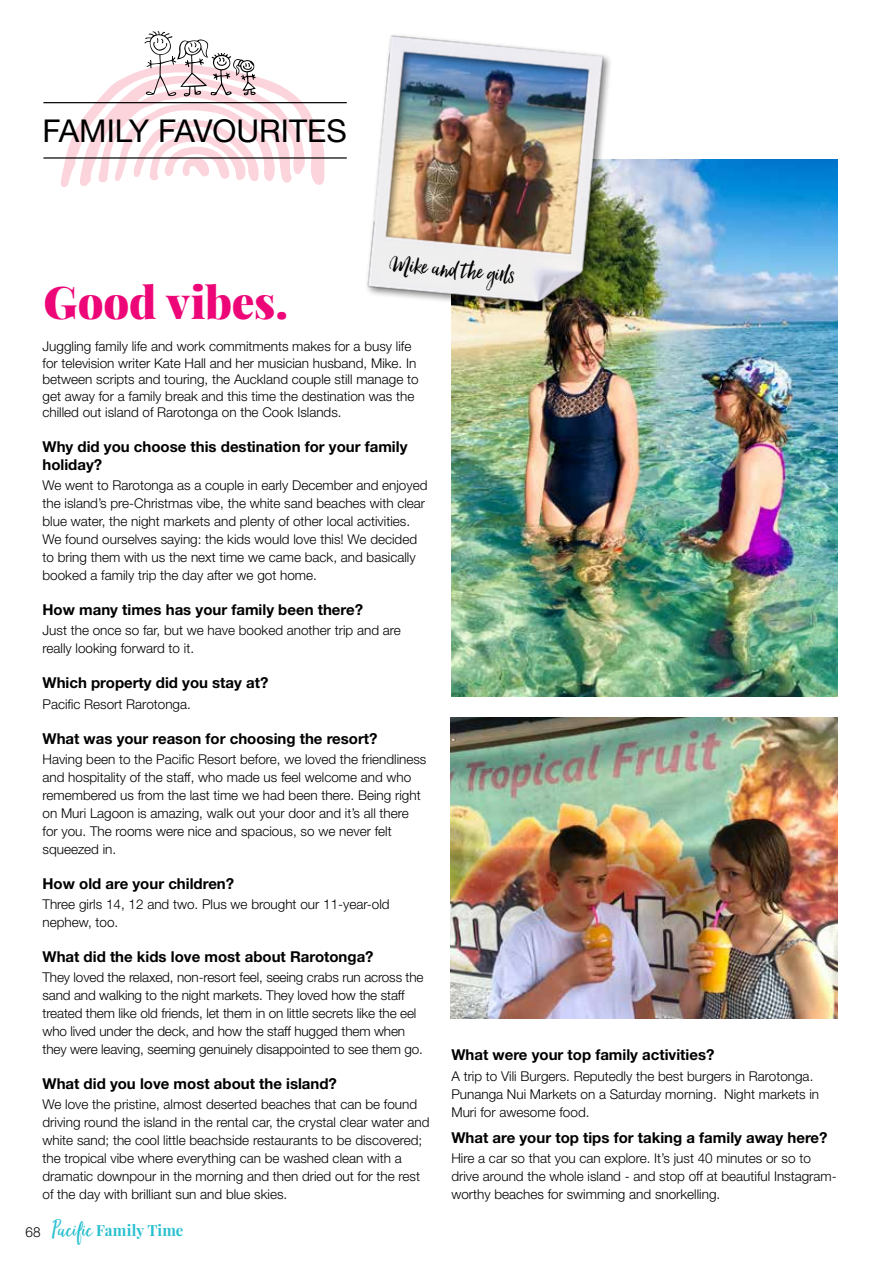
<style>
.page{position:relative;width:893px;height:1263px;background:#fff}
.page>*{position:absolute;margin:0;border:0;box-sizing:border-box;transform-origin:0 0}
.t1{font:900 45px "Playfair Display";letter-spacing:-.005em;color:#ed0677}
.t2{font:31.5px "Helvetica Neue LT Std";color:#000}
.t3{font:29.25px "Hello Beautiful";color:#000}
.t4{font:700 15.45px "Playfair Display";letter-spacing:.01em;color:#28c0d0}
.t5{font:700 15px/18px "Helvetica Neue LT Std";color:#000}
.t6{font:300 13.5px/18px "Helvetica Neue LT Std";color:#000}
.s1{font-family:"Hello Beautiful";font-weight:400;font-size:27.75px}
</style>
<div class="page">
<img style="left:450px;top:718px;width:387px;height:300px">
<img style="left:451px;top:159px;width:386px;height:538px">
<img style="left:367px;top:35px;width:242px;height:281px">
<hr style="left:43px;top:157px;width:304px;height:2px;background:#000">
<hr style="left:43px;top:102px;width:304px;height:1px;background:#000">
<svg style="left:61px;top:31px;width:264px;height:156px"></svg>
<h2 class="t2" style="left:43px;top:112px;width:306px">FAMILY FAVOURITES</h2>
<h1 class="t1" style="left:43px;top:273px;width:246px">Good vibes.</h1>
<h3 class="t3" style="left:390px;top:247px;width:128px;rotate:5deg">Mike and the girls</h3>
<p class="t6" style="left:43px;top:338px;width:378px;line-height:16.5px">Juggling family life and work commitments makes for a busy life for television writer Kate Hall and her musician husband, Mike. In between scripts and touring, the Auckland couple still manage to get away for a family break and this time the destination was the chilled out island of Rarotonga on the Cook Islands.</p>
<p class="t5" style="left:43px;top:437px;width:366px">Why did you choose this destination for your family holiday?</p>
<p class="t6" style="left:43px;top:476px;width:386px">We went to Rarotonga as a couple in early December and enjoyed the island’s pre-Christmas vibe, the white sand beaches with clear blue water, the night markets and plenty of other local activities.<br>We found ourselves saying: the kids would love this! We decided to bring them with us the next time we came back, and basically booked a family trip the day after we got home.</p>
<p class="t5" style="left:43px;top:601px;width:322px">How many times has your family been there?</p>
<p class="t6" style="left:43px;top:621px;width:360px">Just the once so far, but we have booked another trip and are really looking forward to it.</p>
<p class="t5" style="left:43px;top:674px;width:227px">Which property did you stay at?</p>
<p class="t6" style="left:43px;top:694px;width:150px">Pacific Resort Rarotonga.</p>
<p class="t5" style="left:43px;top:729px;width:337px">What was your reason for choosing the resort?</p>
<p class="t6" style="left:43px;top:750px;width:385px">Having been to the Pacific Resort before, we loved the friendliness and hospitality of the staff, who made us feel welcome and who remembered us from the last time we had been there. Being right on Muri Lagoon is amazing, walk out your door and it’s all there for you. The rooms were nice and spacious, so we never felt squeezed in.</p>
<p class="t5" style="left:43px;top:874px;width:193px">How old are your children?</p>
<p class="t6" style="left:43px;top:895px;width:349px">Three girls 14, 12 and two. Plus we brought our 11-year-old nephew, too.</p>
<p class="t5" style="left:43px;top:947px;width:333px">What did the kids love most about Rarotonga?</p>
<p class="t6" style="left:43px;top:968px;width:383px">They loved the relaxed, non-resort feel, seeing crabs run across the sand and walking to the night markets. They loved how the staff treated them like old friends, let them in on little secrets like the eel who lived under the deck, and how the staff hugged them when they were leaving, seeming genuinely disappointed to see them go.</p>
<p class="t5" style="left:43px;top:1074px;width:296px">What did you love most about the island?</p>
<p class="t6" style="left:43px;top:1095px;width:388px">We love the pristine, almost deserted beaches that can be found driving round the island in the rental car, the crystal clear water and white sand; the cool little beachside restaurants to be discovered; the tropical vibe where everything can be washed clean with a dramatic downpour in the morning and then dried out for the rest of the day with brilliant sun and blue skies.</p>
<p class="t4" style="left:26px;top:1220px;width:159px"><sub>68</sub> <span class="s1">Pacific</span> Family Time</p>
<p class="t5" style="left:451px;top:1046px;width:264px">What were your top family activities?</p>
<p class="t6" style="left:451px;top:1066px;width:369px">A trip to Vili Burgers. Reputedly the best burgers in Rarotonga.<br>Punanga Nui Markets on a Saturday morning. Night markets in<br>Muri for awesome food.</p>
<p class="t5" style="left:451px;top:1128px;width:378px">What are your top tips for taking a family away here?</p>
<p class="t6" style="left:451px;top:1149px;width:387px">Hire a car so that you can explore. It’s just 40 minutes or so to drive around the whole island - and stop off at beautiful Instagram&shy;worthy beaches for swimming and snorkelling.</p>
</div>
